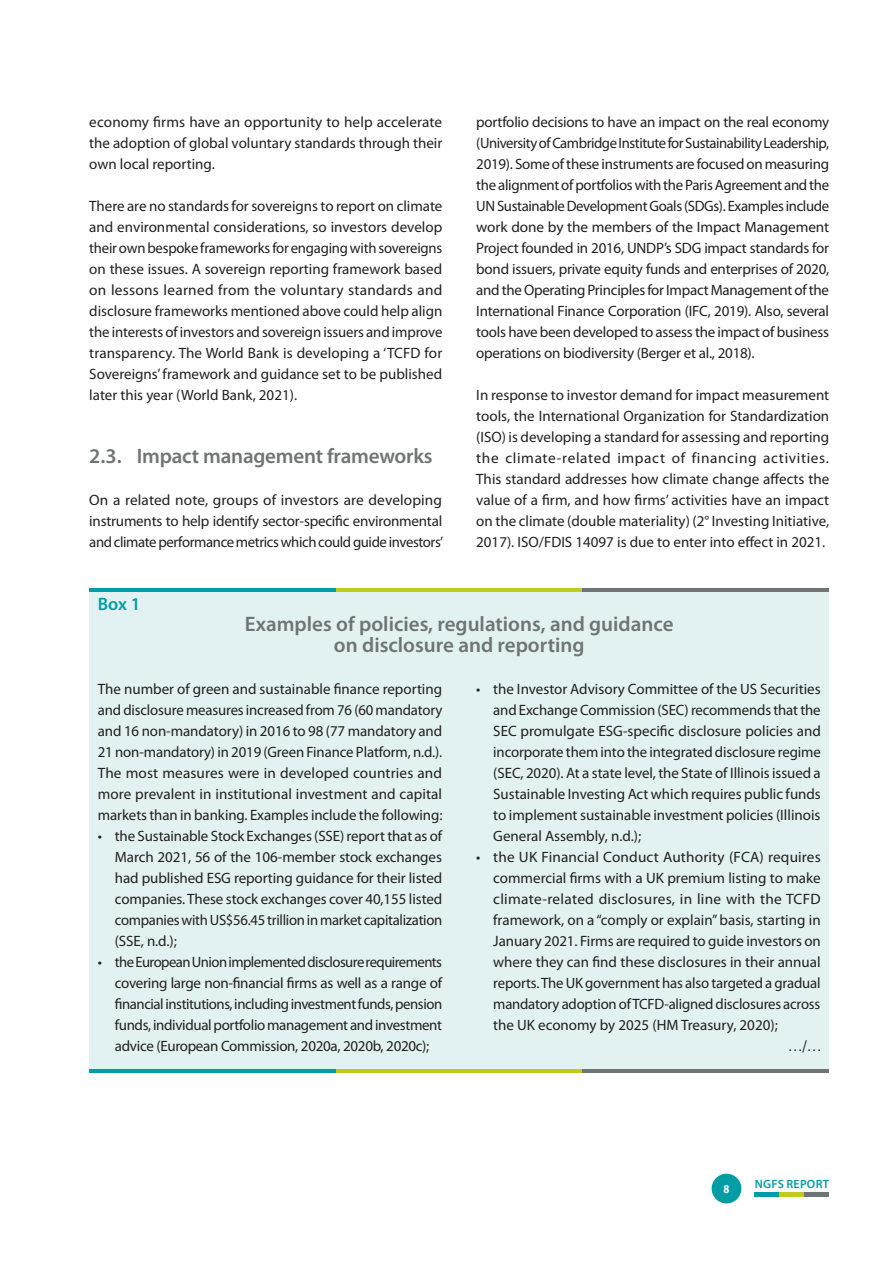
<style>
.page{position:relative;width:893px;height:1263px;background:#fff}
.page>*{position:absolute;margin:0;border:0;box-sizing:border-box;transform-origin:0 0}
.t1{font:600 21px/21px "Myriad Pro";color:#6f7475;text-align:center}
.t2{font:600 18px "Myriad Pro";color:#009da5}
.t3{font:15px/21px "Myriad Pro";letter-spacing:-.005em;color:#231f20;text-align:justify}
.t4{font:condensed 15px "Univers LT Std";color:#231f20}
.t5{font:600 12px "Myriad Pro";letter-spacing:.02em;color:#009da5}
.t6{font:700 12px "Myriad Pro";color:#fff;scale:.9 1}
</style>
<div class="page">
<div style="left:754px;top:1192px;width:25px;height:5px;background:#009da5"></div>
<div style="left:779px;top:1192px;width:25px;height:5px;background:#c1cb1f"></div>
<div style="left:804px;top:1192px;width:25px;height:5px;background:#6f7475"></div>
<div style="left:712px;top:1174px;width:29px;height:29px;background:#009da5;border-radius:50%"></div>
<div style="left:89px;top:588px;width:740px;height:481px;background:#e2f1f2"></div>
<hr style="left:89px;top:588px;width:247px;height:4px;background:#009da5">
<hr style="left:336px;top:588px;width:247px;height:4px;background:#c1cb1f">
<hr style="left:583px;top:588px;width:246px;height:4px;background:#6f7475">
<hr style="left:89px;top:1069px;width:247px;height:4px;background:#009da5">
<hr style="left:336px;top:1069px;width:247px;height:4px;background:#c1cb1f">
<hr style="left:583px;top:1069px;width:246px;height:4px;background:#6f7475">
<p class="t3" style="left:89px;top:112px;width:354px">economy firms have an opportunity to help accelerate the adoption of global voluntary standards through their own local reporting.</p>
<p class="t3" style="left:89px;top:196px;width:355px">There are no standards for sovereigns to report on climate and environmental considerations, so investors develop their own bespoke frameworks for engaging with sovereigns on these issues. A sovereign reporting framework based on lessons learned from the voluntary standards and disclosure frameworks mentioned above could help align the interests of investors and sovereign issuers and improve transparency. The World Bank is developing a ‘TCFD for Sovereigns’ framework and guidance set to be published later this year (World Bank, 2021).</p>
<h1 class="t1" style="left:89px;top:445px;width:345px">2.3. Impact management frameworks</h1>
<p class="t3" style="left:89px;top:490px;width:355px">On a related note, groups of investors are developing instruments to help identify sector-specific environmental and climate performance metrics which could guide investors’</p>
<p class="t2" style="left:98px;top:593px;width:44px">Box 1</p>
<p class="t3" style="left:476px;top:112px;width:355px">portfolio decisions to have an impact on the real economy (University of Cambridge Institute for Sustainability Leadership, 2019). Some of these instruments are focused on measuring the alignment of portfolios with the Paris Agreement and the UN Sustainable Development Goals (SDGs). Examples include work done by the members of the Impact Management Project founded in 2016, UNDP’s SDG impact standards for bond issuers, private equity funds and enterprises of 2020, and the Operating Principles for Impact Management of the International Finance Corporation (IFC, 2019). Also, several tools have been developed to assess the impact of business operations on biodiversity (Berger et al., 2018).</p>
<p class="t3" style="left:476px;top:385px;width:355px">In response to investor demand for impact measurement tools, the International Organization for Standardization (ISO) is developing a standard for assessing and reporting the climate-related impact of financing activities.<br>This standard addresses how climate change affects the value of a firm, and how firms’ activities have an impact on the climate (double materiality) (2° Investing Initiative, 2017). ISO/FDIS 14097 is due to enter into effect in 2021.</p>
<h1 class="t1" style="left:245px;top:613px;width:430px">Examples of policies, regulations, and guidance on disclosure and reporting</h1>
<p class="t3" style="left:98px;top:679px;width:346px">The number of green and sustainable finance reporting and disclosure measures increased from 76 (60 mandatory and 16 non-mandatory) in 2016 to 98 (77 mandatory and 21 non-mandatory) in 2019 (Green Finance Platform, n.d.).<br>The most measures were in developed countries and more prevalent in institutional investment and capital markets than in banking. Examples include the following:</p>
<p class="t3" style="left:115px;top:826px;width:329px;text-indent:-17px">• the Sustainable Stock Exchanges (SSE) report that as of March 2021, 56 of the 106-member stock exchanges had published ESG reporting guidance for their listed companies. These stock exchanges cover 40,155 listed companies with US$56.45 trillion in market capitalization (SSE, n.d.);</p>
<p class="t3" style="left:115px;top:952px;width:329px;text-indent:-17px">• the European Union implemented disclosure requirements covering large non-financial firms as well as a range of financial institutions, including investment funds, pension funds, individual portfolio management and investment advice (European Commission, 2020a, 2020b, 2020c);</p>
<p class="t3" style="left:493px;top:679px;width:329px;text-indent:-17px">• the Investor Advisory Committee of the US Securities and Exchange Commission (SEC) recommends that the SEC promulgate ESG-specific disclosure policies and incorporate them into the integrated disclosure regime (SEC, 2020). At a state level, the State of Illinois issued a Sustainable Investing Act which requires public funds to implement sustainable investment policies (Illinois General Assembly, n.d.);</p>
<p class="t3" style="left:493px;top:847px;width:329px;text-indent:-17px">• the UK Financial Conduct Authority (FCA) requires commercial firms with a UK premium listing to make climate-related disclosures, in line with the TCFD framework, on a “comply or explain” basis, starting in January 2021. Firms are required to guide investors on where they can find these disclosures in their annual reports. The UK government has also targeted a gradual mandatory adoption of TCFD-aligned disclosures across the UK economy by 2025 (HM Treasury, 2020);</p>
<p class="t4" style="left:788px;top:1036px;width:36px">…/…</p>
<p class="t6" style="left:723px;top:1181px;width:8px">8</p>
<p class="t5" style="left:755px;top:1177px;width:76px">NGFS REPORT</p>
</div>
